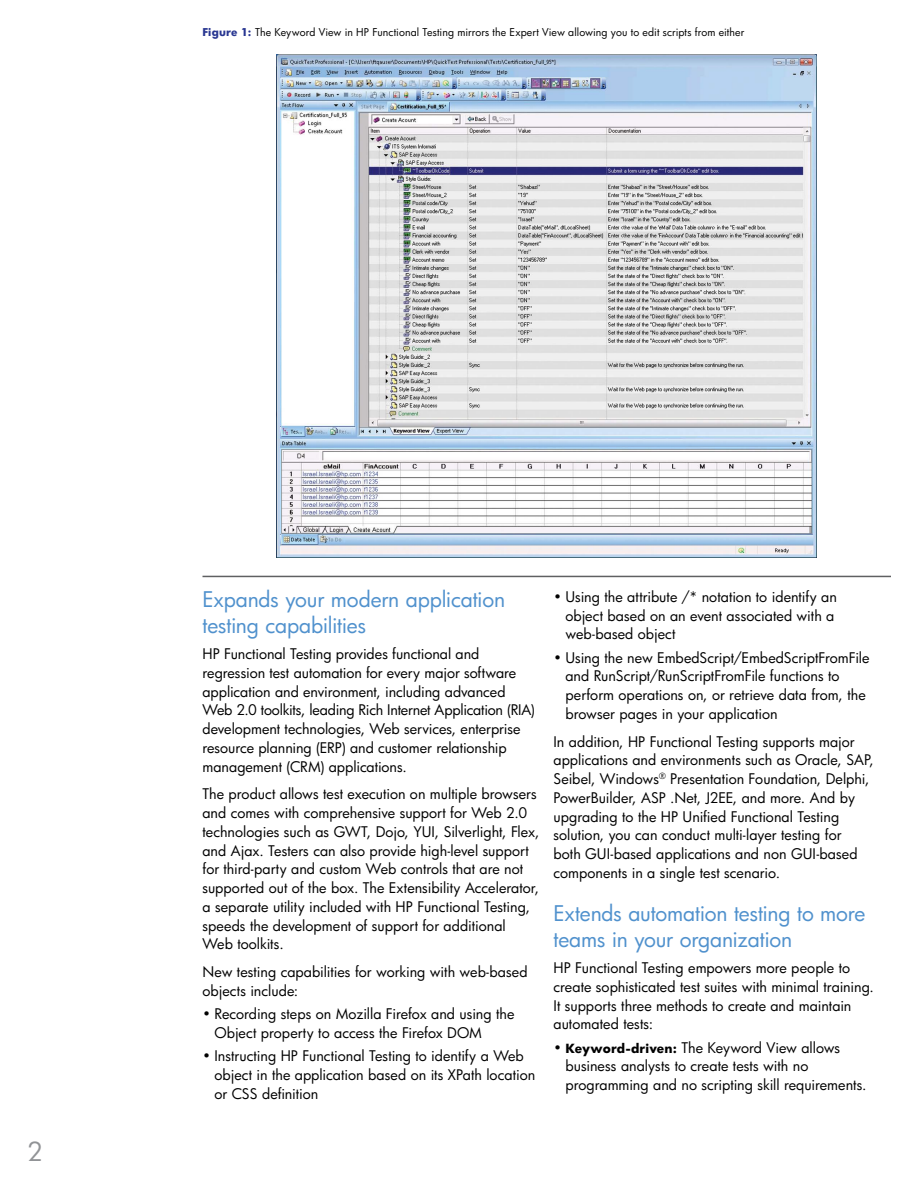
<style>
.page{position:relative;width:918px;height:1188px;background:#fff}
.page>*{position:absolute;margin:0;border:0;box-sizing:border-box;transform-origin:0 0}
.t1{font:25.5px "HP Futura";color:#919396}
.t2{font:21px/25.5px "HP Futura";letter-spacing:-.01em;color:#5091cd}
.t3{font:14.25px/18.8px "HP Futura";color:#000}
.t4{font:10.5px "HP Futura";letter-spacing:.01em;color:#000}
.s1{font-weight:700;color:#283691}
.s2{font-weight:700;font-size:12.3px}
</style>
<div class="page">
<img style="left:277px;top:54px;width:540px;height:504px">
<hr style="left:202px;top:576px;width:689px;height:1px;background:#5f6062">
<p class="t4" style="left:202px;top:25px;width:543px"><span class="s1">Figure 1:</span> The Keyword View in HP Functional Testing mirrors the Expert View allowing you to edit scripts from either</p>
<h1 class="t1" style="left:27px;top:1134px;width:17px">2</h1>
<h2 class="t2" style="left:202px;top:587px;width:304px">Expands your modern application testing capabilities</h2>
<p class="t3" style="left:202px;top:644px;width:334px">HP Functional Testing provides functional and regression test automation for every major software application and environment, including advanced Web 2.0 toolkits, leading Rich Internet Application (RIA) development technologies, Web services, enterprise resource planning (ERP) and customer relationship management (CRM) applications.</p>
<p class="t3" style="left:202px;top:785px;width:339px">The product allows test execution on multiple browsers and comes with comprehensive support for Web 2.0 technologies such as GWT, Dojo, YUI, Silverlight, Flex, and Ajax. Testers can also provide high-level support for third-party and custom Web controls that are not supported out of the box. The Extensibility Accelerator, a separate utility included with HP Functional Testing, speeds the development of support for additional Web toolkits.</p>
<p class="t3" style="left:202px;top:962px;width:327px">New testing capabilities for working with web-based objects include:</p>
<p class="t3" style="left:214px;top:1004px;width:302px;text-indent:-12px">• Recording steps on Mozilla Firefox and using the<br>Object property to access the Firefox DOM</p>
<p class="t3" style="left:214px;top:1046px;width:322px;text-indent:-12px">• Instructing HP Functional Testing to identify a Web object in the application based on its XPath location or CSS definition</p>
<p class="t3" style="left:565px;top:587px;width:273px;text-indent:-12px">• Using the attribute /* notation to identify an object based on an event associated with a web-based object</p>
<p class="t3" style="left:565px;top:648px;width:306px;text-indent:-12px">• Using the new EmbedScript/EmbedScriptFromFile and RunScript/RunScriptFromFile functions to perform operations on, or retrieve data from, the browser pages in your application</p>
<p class="t3" style="left:553px;top:732px;width:322px">In addition, HP Functional Testing supports major applications and environments such as Oracle, SAP, Seibel, Windows<sup>®</sup> Presentation Foundation, Delphi, PowerBuilder, ASP .Net, J2EE, and more. And by upgrading to the HP Unified Functional Testing solution, you can conduct multi-layer testing for<br>both GUI-based applications and non GUI-based components in a single test scenario.</p>
<h2 class="t2" style="left:554px;top:900px;width:314px">Extends automation testing to more teams in your organization</h2>
<p class="t3" style="left:554px;top:958px;width:322px">HP Functional Testing empowers more people to create sophisticated test suites with minimal training.<br>It supports three methods to create and maintain automated tests:</p>
<p class="t3" style="left:565px;top:1038px;width:303px;text-indent:-12px">• <span class="s2">Keyword-driven:</span> The Keyword View allows business analysts to create tests with no programming and no scripting skill requirements.</p>
</div>
